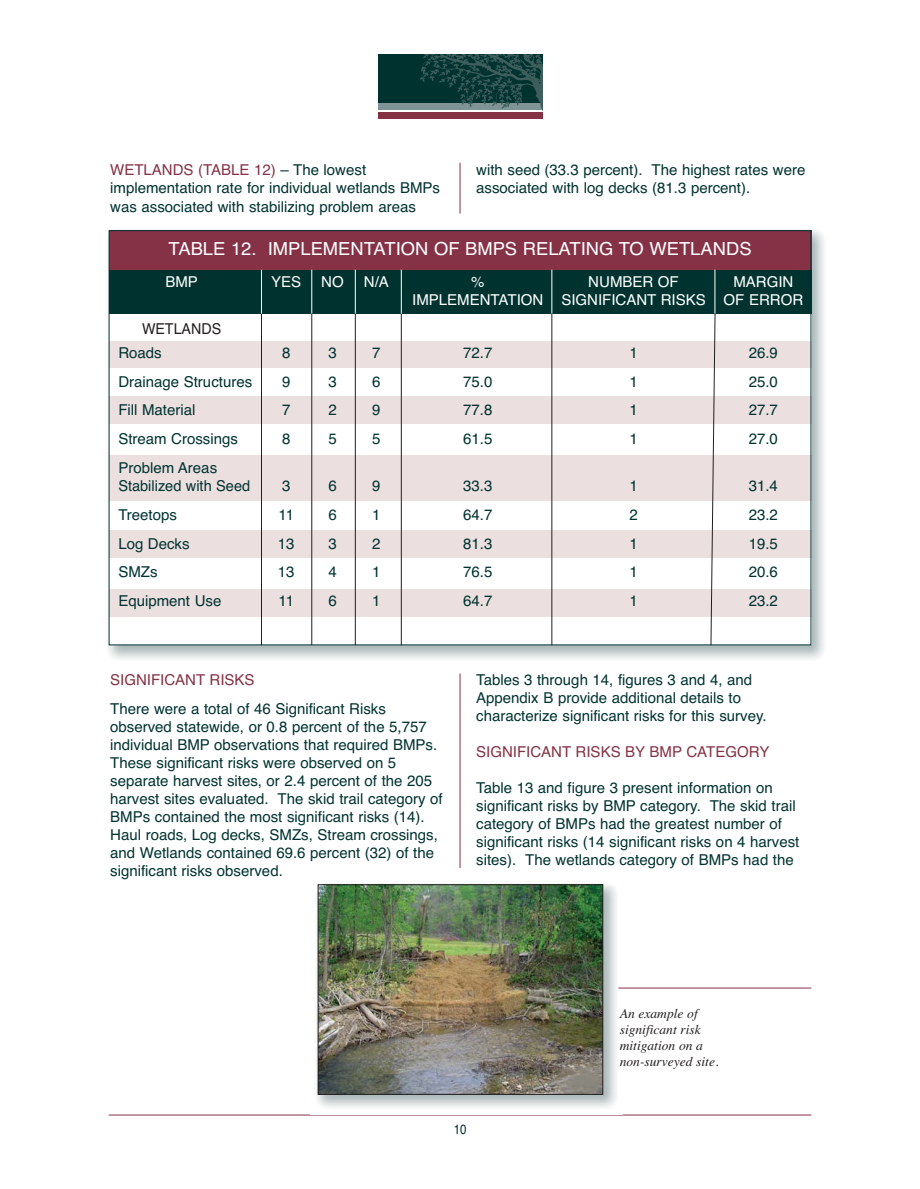
<style>
.page{position:relative;width:920px;height:1189px;background:#fff}
.page>*{position:absolute;margin:0;border:0;box-sizing:border-box;transform-origin:0 0}
.t1{font:18px "Helvetica";color:#fff}
.t2{font:15px/18px "Helvetica";color:#003330}
.t3{font:15px/18px "Helvetica";color:#fff}
.t4{font:15px "Helvetica";color:#853247}
.t5{font:15px "Helvetica";color:#231f20;scale:.95 1}
.t6{font:italic 13.5px/16.2px "Times";color:#231f20}
.t7{font:13.5px "Helvetica";color:#003330;scale:.85 1}
.s1{color:#853247}
</style>
<div class="page">
<div style="left:378px;top:55px;width:164px;height:54px;background:#003330"></div>
<div style="left:378px;top:103px;width:164px;height:7px;background:#819495"></div>
<div style="left:378px;top:112px;width:164px;height:6px;background:#853247"></div>
<img style="left:420px;top:55px;width:122px;height:54px">
<hr style="left:109px;top:1114px;width:702px;height:1px;background:#853247">
<img style="left:108px;top:229px;width:716px;height:430px">
<div style="left:109px;top:230px;width:702px;height:415px;background:#fff"></div>
<div style="left:109px;top:230px;width:702px;height:40px;background:#853247"></div>
<div style="left:109px;top:270px;width:702px;height:43px;background:#003330"></div>
<div style="left:109px;top:341px;width:702px;height:26px;background:#ecdfdf"></div>
<div style="left:109px;top:396px;width:702px;height:27px;background:#ecdfdf"></div>
<div style="left:109px;top:455px;width:702px;height:45px;background:#ecdfdf"></div>
<div style="left:109px;top:530px;width:702px;height:27px;background:#ecdfdf"></div>
<div style="left:109px;top:589px;width:702px;height:27px;background:#ecdfdf"></div>
<hr style="left:261px;top:313px;width:1px;height:332px;background:#231f20">
<hr style="left:261px;top:270px;width:1px;height:43px;background:#fff">
<hr style="left:311px;top:313px;width:1px;height:332px;background:#231f20">
<hr style="left:311px;top:270px;width:1px;height:43px;background:#fff">
<hr style="left:355px;top:313px;width:1px;height:332px;background:#231f20">
<hr style="left:355px;top:270px;width:1px;height:43px;background:#fff">
<hr style="left:401px;top:313px;width:1px;height:332px;background:#231f20">
<hr style="left:401px;top:270px;width:1px;height:43px;background:#fff">
<hr style="left:551px;top:313px;width:1px;height:332px;background:#231f20">
<hr style="left:551px;top:270px;width:1px;height:43px;background:#fff">
<svg style="left:710px;top:313px;width:5px;height:333px"></svg>
<hr style="left:714px;top:270px;width:1px;height:43px;background:#fff">
<img style="left:316px;top:884px;width:306px;height:224px">
<img style="left:319px;top:886px;width:282px;height:206px">
<div style="left:317px;top:884px;width:286px;height:210px;border:1px solid #231f20"></div>
<hr style="left:618px;top:987px;width:193px;height:1px;background:#853247">
<hr style="left:459px;top:163px;width:1px;height:50px;background:#853247">
<hr style="left:459px;top:673px;width:1px;height:195px;background:#853247">
<p class="t2" style="left:110px;top:163px;width:331px"><span class="s1">WETLANDS (TABLE 12)</span> – The lowest implementation rate for individual wetlands BMPs was associated with stabilizing problem areas</p>
<p class="t2" style="left:476px;top:163px;width:330px">with seed (33.3 percent). The highest rates were associated with log decks (81.3 percent).</p>
<p class="t1" style="left:168px;top:242px;width:584px">TABLE 12. IMPLEMENTATION OF BMPS RELATING TO WETLANDS</p>
<p class="t3" style="left:165px;top:274px;width:34px">BMP</p>
<p class="t3" style="left:271px;top:274px;width:32px">YES</p>
<p class="t3" style="left:321px;top:274px;width:24px">NO</p>
<p class="t3" style="left:364px;top:274px;width:27px">N/A</p>
<p class="t3" style="left:471px;top:274px;width:15px">%</p>
<p class="t3" style="left:588px;top:274px;width:92px">NUMBER OF</p>
<p class="t3" style="left:412px;top:274px;width:392px;text-indent:321px">MARGIN<br>IMPLEMENTATION SIGNIFICANT RISKS OF ERROR</p>
<p class="t5" style="left:142px;top:323px;width:85px">WETLANDS</p>
<p class="t2" style="left:118px;top:345px;width:45px">Roads</p>
<p class="t2" style="left:282px;top:345px;width:10px">8</p>
<p class="t2" style="left:328px;top:345px;width:10px">3</p>
<p class="t2" style="left:372px;top:345px;width:10px">7</p>
<p class="t2" style="left:463px;top:345px;width:31px">72.7</p>
<p class="t2" style="left:629px;top:345px;width:10px">1</p>
<p class="t2" style="left:748px;top:345px;width:31px">26.9</p>
<p class="t2" style="left:118px;top:374px;width:135px">Drainage Structures</p>
<p class="t2" style="left:282px;top:374px;width:10px">9</p>
<p class="t2" style="left:328px;top:374px;width:10px">3</p>
<p class="t2" style="left:372px;top:374px;width:10px">6</p>
<p class="t2" style="left:463px;top:374px;width:31px">75.0</p>
<p class="t2" style="left:629px;top:374px;width:10px">1</p>
<p class="t2" style="left:748px;top:374px;width:31px">25.0</p>
<p class="t2" style="left:118px;top:402px;width:79px">Fill Material</p>
<p class="t2" style="left:282px;top:402px;width:10px">7</p>
<p class="t2" style="left:328px;top:402px;width:10px">2</p>
<p class="t2" style="left:372px;top:402px;width:10px">9</p>
<p class="t2" style="left:463px;top:402px;width:31px">77.8</p>
<p class="t2" style="left:629px;top:402px;width:10px">1</p>
<p class="t2" style="left:748px;top:402px;width:31px">27.7</p>
<p class="t2" style="left:118px;top:431px;width:121px">Stream Crossings</p>
<p class="t2" style="left:282px;top:431px;width:10px">8</p>
<p class="t2" style="left:328px;top:431px;width:10px">5</p>
<p class="t2" style="left:372px;top:431px;width:10px">5</p>
<p class="t2" style="left:463px;top:431px;width:31px">61.5</p>
<p class="t2" style="left:629px;top:431px;width:10px">1</p>
<p class="t2" style="left:748px;top:431px;width:31px">27.0</p>
<p class="t2" style="left:118px;top:460px;width:133px">Problem Areas<br>Stabilized with Seed</p>
<p class="t2" style="left:282px;top:478px;width:10px">3</p>
<p class="t2" style="left:328px;top:478px;width:10px">6</p>
<p class="t2" style="left:372px;top:478px;width:10px">9</p>
<p class="t2" style="left:463px;top:478px;width:31px">33.3</p>
<p class="t2" style="left:629px;top:478px;width:10px">1</p>
<p class="t2" style="left:748px;top:478px;width:31px">31.4</p>
<p class="t2" style="left:118px;top:507px;width:60px">Treetops</p>
<p class="t2" style="left:278px;top:507px;width:17px">11</p>
<p class="t2" style="left:328px;top:507px;width:10px">6</p>
<p class="t2" style="left:372px;top:507px;width:10px">1</p>
<p class="t2" style="left:463px;top:507px;width:31px">64.7</p>
<p class="t2" style="left:629px;top:507px;width:10px">2</p>
<p class="t2" style="left:748px;top:507px;width:31px">23.2</p>
<p class="t2" style="left:118px;top:536px;width:73px">Log Decks</p>
<p class="t2" style="left:278px;top:536px;width:18px">13</p>
<p class="t2" style="left:328px;top:536px;width:10px">3</p>
<p class="t2" style="left:372px;top:536px;width:10px">2</p>
<p class="t2" style="left:463px;top:536px;width:31px">81.3</p>
<p class="t2" style="left:629px;top:536px;width:10px">1</p>
<p class="t2" style="left:748px;top:536px;width:31px">19.5</p>
<p class="t2" style="left:118px;top:564px;width:41px">SMZs</p>
<p class="t2" style="left:278px;top:564px;width:18px">13</p>
<p class="t2" style="left:328px;top:564px;width:10px">4</p>
<p class="t2" style="left:372px;top:564px;width:10px">1</p>
<p class="t2" style="left:463px;top:564px;width:31px">76.5</p>
<p class="t2" style="left:629px;top:564px;width:10px">1</p>
<p class="t2" style="left:748px;top:564px;width:31px">20.6</p>
<p class="t2" style="left:118px;top:593px;width:104px">Equipment Use</p>
<p class="t2" style="left:278px;top:593px;width:17px">11</p>
<p class="t2" style="left:328px;top:593px;width:10px">6</p>
<p class="t2" style="left:372px;top:593px;width:10px">1</p>
<p class="t2" style="left:463px;top:593px;width:31px">64.7</p>
<p class="t2" style="left:629px;top:593px;width:10px">1</p>
<p class="t2" style="left:748px;top:593px;width:31px">23.2</p>
<p class="t4" style="left:110px;top:674px;width:146px">SIGNIFICANT RISKS</p>
<p class="t2" style="left:110px;top:701px;width:334px">There were a total of 46 Significant Risks observed statewide, or 0.8 percent of the 5,757 individual BMP observations that required BMPs.<br>These significant risks were observed on 5 separate harvest sites, or 2.4 percent of the 205 harvest sites evaluated. The skid trail category of BMPs contained the most significant risks (14).<br>Haul roads, Log decks, SMZs, Stream crossings, and Wetlands contained 69.6 percent (32) of the significant risks observed.</p>
<p class="t2" style="left:476px;top:672px;width:292px">Tables 3 through 14, figures 3 and 4, and<br>Appendix B provide additional details to characterize significant risks for this survey.</p>
<p class="t4" style="left:476px;top:746px;width:294px">SIGNIFICANT RISKS BY BMP CATEGORY</p>
<p class="t2" style="left:476px;top:780px;width:324px">Table 13 and figure 3 present information on significant risks by BMP category. The skid trail category of BMPs had the greatest number of significant risks (14 significant risks on 4 harvest sites). The wetlands category of BMPs had the</p>
<p class="t7" style="left:453px;top:1124px;width:17px">10</p>
<p class="t6" style="left:619px;top:1006px;width:100px">An example of significant risk mitigation on a non-surveyed site.</p>
</div>
